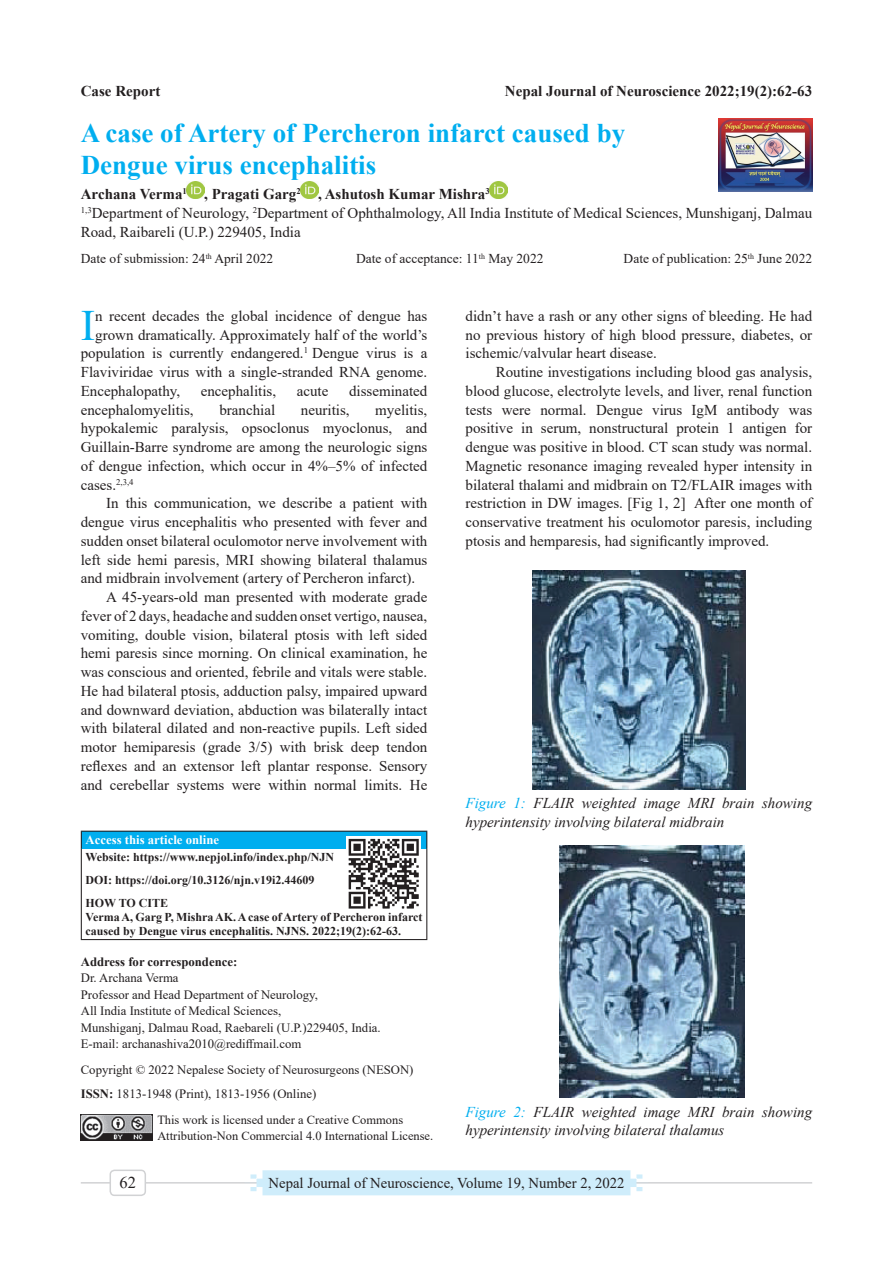
<style>
.page{position:relative;width:893px;height:1263px;background:#fff}
.page>*{position:absolute;margin:0;border:0;box-sizing:border-box;transform-origin:0 0}
.t1{font:43.35px "Times New Roman";color:#00aeef}
.t2{font:700 27px/32.4px "Times New Roman";color:#00aeef}
.t3{font:16.5px "Times New Roman";color:#231f20}
.t4{font:15px/18.8px "Times New Roman";color:#231f20;text-align:justify}
.t5{font:italic 15px/18.8px "Times New Roman";color:#231f20}
.t6{font:700 15px "Times New Roman";color:#231f20}
.t7{font:13.5px "Times New Roman";color:#231f20}
.t8{font:12.75px/16.5px "Times New Roman";color:#231f20}
.t9{font:700 12.75px "Times New Roman";color:#231f20}
.t10{font:700 12.75px "Times New Roman";color:#fff}
.t11{font:12.45px/16.5px "Times New Roman";color:#231f20}
.t12{font:700 12px/23px "Times New Roman";color:#231f20}
.s1{font-weight:700}
.s2{color:#00aeef}
</style>
<div class="page">
<hr style="left:81px;top:1182px;width:731px;height:1px;background:#d1d2d4">
<svg style="left:244px;top:1170px;width:404px;height:25px;background:#d2eefb"></svg>
<div style="left:110px;top:1170px;width:35px;height:25px;background:#fff;border-radius:4px"></div>
<div style="left:110px;top:1169px;width:36px;height:27px;border:2px solid #d1d2d4;border-radius:4px"></div>
<img style="left:187px;top:182px;width:17px;height:17px">
<img style="left:301px;top:182px;width:17px;height:17px">
<img style="left:490px;top:182px;width:17px;height:17px">
<img style="left:718px;top:118px;width:94px;height:73px">
<img style="left:81px;top:1115px;width:72px;height:25px">
<div style="left:81px;top:831px;width:346px;height:17px;background:#00aeef"></div>
<hr style="left:81px;top:831px;width:346px;height:1px;background:#231f20">
<svg style="left:81px;top:832px;width:1px;height:16px"></svg>
<svg style="left:426px;top:832px;width:1px;height:16px"></svg>
<hr style="left:81px;top:848px;width:1px;height:91px;background:#231f20">
<hr style="left:426px;top:848px;width:1px;height:91px;background:#231f20">
<hr style="left:81px;top:939px;width:346px;height:1px;background:#231f20">
<img style="left:347px;top:837px;width:74px;height:72px">
<img style="left:532px;top:570px;width:214px;height:219px">
<img style="left:559px;top:846px;width:186px;height:252px">
<p class="t6" style="left:505px;top:80px;width:309px">Nepal Journal of Neuroscience 2022;19(2):62-63</p>
<h2 class="t2" style="left:81px;top:116px;width:546px">A case of Artery of Percheron infarct caused by<br>Dengue virus encephalitis</h2>
<p class="t4" style="left:81px;top:184px;width:733px;text-align:left"><span class="s1">Archana Verma</span><sup>1</sup> <span class="s1">, Pragati Garg</span><sup>2</sup> <span class="s1">, Ashutosh Kumar Mishra</span><sup>3<br></sup><sup>1,3</sup>Department of Neurology, <sup>2</sup>Department of Ophthalmology, All India Institute of Medical Sciences, Munshiganj, Dalmau<br>Road, Raibareli (U.P.) 229405, India</p>
<p class="t7" style="left:81px;top:249px;width:194px">Date of submission: 24<sup>th</sup> April 2022</p>
<p class="t7" style="left:356px;top:249px;width:189px">Date of acceptance: 11<sup>th</sup> May 2022</p>
<p class="t7" style="left:624px;top:249px;width:190px">Date of publication: 25<sup>th</sup> June 2022</p>
<p class="t6" style="left:81px;top:80px;width:81px">Case Report</p>
<h1 class="t1" style="left:81px;top:294px;width:16px">I</h1>
<p class="t4" style="left:95px;top:306px;width:334px">n recent decades the global incidence of dengue has</p>
<p class="t4" style="left:95px;top:325px;width:334px">grown dramatically. Approximately half of the world’s</p>
<p class="t4" style="left:81px;top:343px;width:348px">population is currently endangered.<sup>1</sup> Dengue virus is a</p>
<p class="t4" style="left:81px;top:362px;width:348px">Flaviviridae virus with a single-stranded RNA genome.</p>
<p class="t4" style="left:81px;top:381px;width:101px">Encephalopathy,</p>
<p class="t4" style="left:201px;top:381px;width:77px">encephalitis,</p>
<p class="t4" style="left:297px;top:381px;width:33px">acute</p>
<p class="t4" style="left:349px;top:381px;width:80px">disseminated</p>
<p class="t4" style="left:81px;top:400px;width:114px">encephalomyelitis,</p>
<p class="t4" style="left:219px;top:400px;width:57px">branchial</p>
<p class="t4" style="left:301px;top:400px;width:50px">neuritis,</p>
<p class="t4" style="left:81px;top:400px;width:348px;text-indent:294px">myelitis, hypokalemic paralysis, opsoclonus myoclonus, and Guillain-Barre syndrome are among the neurologic signs of dengue infection, which occur in 4%–5% of infected cases.<sup>2,3,4</sup></p>
<p class="t4" style="left:106px;top:493px;width:323px">In this communication, we describe a patient with</p>
<p class="t4" style="left:81px;top:512px;width:348px">dengue virus encephalitis who presented with fever and</p>
<p class="t4" style="left:81px;top:531px;width:348px">sudden onset bilateral oculomotor nerve involvement with</p>
<p class="t4" style="left:81px;top:550px;width:348px">left side hemi paresis, MRI showing bilateral thalamus</p>
<p class="t4" style="left:81px;top:568px;width:336px">and midbrain involvement (artery of Percheron infarct).</p>
<p class="t4" style="left:106px;top:587px;width:323px">A 45-years-old man presented with moderate grade</p>
<p class="t4" style="left:81px;top:606px;width:348px">fever of 2 days, headache and sudden onset vertigo, nausea,</p>
<p class="t4" style="left:81px;top:625px;width:348px">vomiting, double vision, bilateral ptosis with left sided</p>
<p class="t4" style="left:81px;top:643px;width:348px">hemi paresis since morning. On clinical examination, he</p>
<p class="t4" style="left:81px;top:662px;width:348px">was conscious and oriented, febrile and vitals were stable.</p>
<p class="t4" style="left:81px;top:681px;width:348px">He had bilateral ptosis, adduction palsy, impaired upward</p>
<p class="t4" style="left:81px;top:700px;width:348px">and downward deviation, abduction was bilaterally intact</p>
<p class="t4" style="left:81px;top:718px;width:348px">with bilateral dilated and non-reactive pupils. Left sided</p>
<p class="t4" style="left:81px;top:737px;width:348px">motor hemiparesis (grade 3/5) with brisk deep tendon</p>
<p class="t4" style="left:81px;top:756px;width:348px">reflexes and an extensor left plantar response. Sensory</p>
<p class="t4" style="left:81px;top:775px;width:348px">and cerebellar systems were within normal limits. He</p>
<p class="t10" style="left:86px;top:831px;width:135px">Access this article online</p>
<p class="t12" style="left:86px;top:845px;width:250px">Website: https://www.nepjol.info/index.php/NJN<br>DOI: https://doi.org/10.3126/njn.v19i2.44609<br>HOW TO CITE</p>
<p class="t12" style="left:86px;top:909px;width:338px;line-height:14.4px">Verma A, Garg P, Mishra AK. A case of Artery of Percheron infarct caused by Dengue virus encephalitis. NJNS. 2022;19(2):62-63.</p>
<p class="t9" style="left:81px;top:952px;width:158px">Address for correspondence:</p>
<p class="t8" style="left:81px;top:969px;width:301px">Dr. Archana Verma<br>Professor and Head Department of Neurology,<br>All India Institute of Medical Sciences,<br>Munshiganj, Dalmau Road, Raebareli (U.P.)229405, India.<br>E-mail: archanashiva2010@rediffmail.com</p>
<p class="t8" style="left:81px;top:1057px;width:334px;line-height:23.9px">Copyright © 2022 Nepalese Society of Neurosurgeons (NESON)<br><span class="s1">ISSN:</span> 1813-1948 (Print), 1813-1956 (Online)</p>
<p class="t11" style="left:157px;top:1111px;width:277px">This work is licensed under a Creative Commons<br>Attribution-Non Commercial 4.0 International License.</p>
<p class="t4" style="left:466px;top:306px;width:348px">didn’t have a rash or any other signs of bleeding. He had no previous history of high blood pressure, diabetes, or ischemic/valvular heart disease.</p>
<p class="t4" style="left:466px;top:362px;width:348px;text-indent:30px">Routine investigations including blood gas analysis, blood glucose, electrolyte levels, and liver, renal function tests were normal. Dengue virus IgM antibody was positive in serum, nonstructural protein 1 antigen for dengue was positive in blood. CT scan study was normal.<br>Magnetic resonance imaging revealed hyper intensity in bilateral thalami and midbrain on T2/FLAIR images with restriction in DW images. [Fig 1, 2] After one month of conservative treatment his oculomotor paresis, including ptosis and hemparesis, had significantly improved.</p>
<p class="t5" style="left:466px;top:794px;width:348px"><span class="s2">Figure 1:</span> FLAIR weighted image MRI brain showing hyperintensity involving bilateral midbrain</p>
<p class="t5" style="left:466px;top:1102px;width:348px"><span class="s2">Figure 2:</span> FLAIR weighted image MRI brain showing hyperintensity involving bilateral thalamus</p>
<p class="t3" style="left:120px;top:1171px;width:18px">62</p>
<p class="t4" style="left:269px;top:1173px;width:357px">Nepal Journal of Neuroscience, Volume 19, Number 2, 2022</p>
</div>
